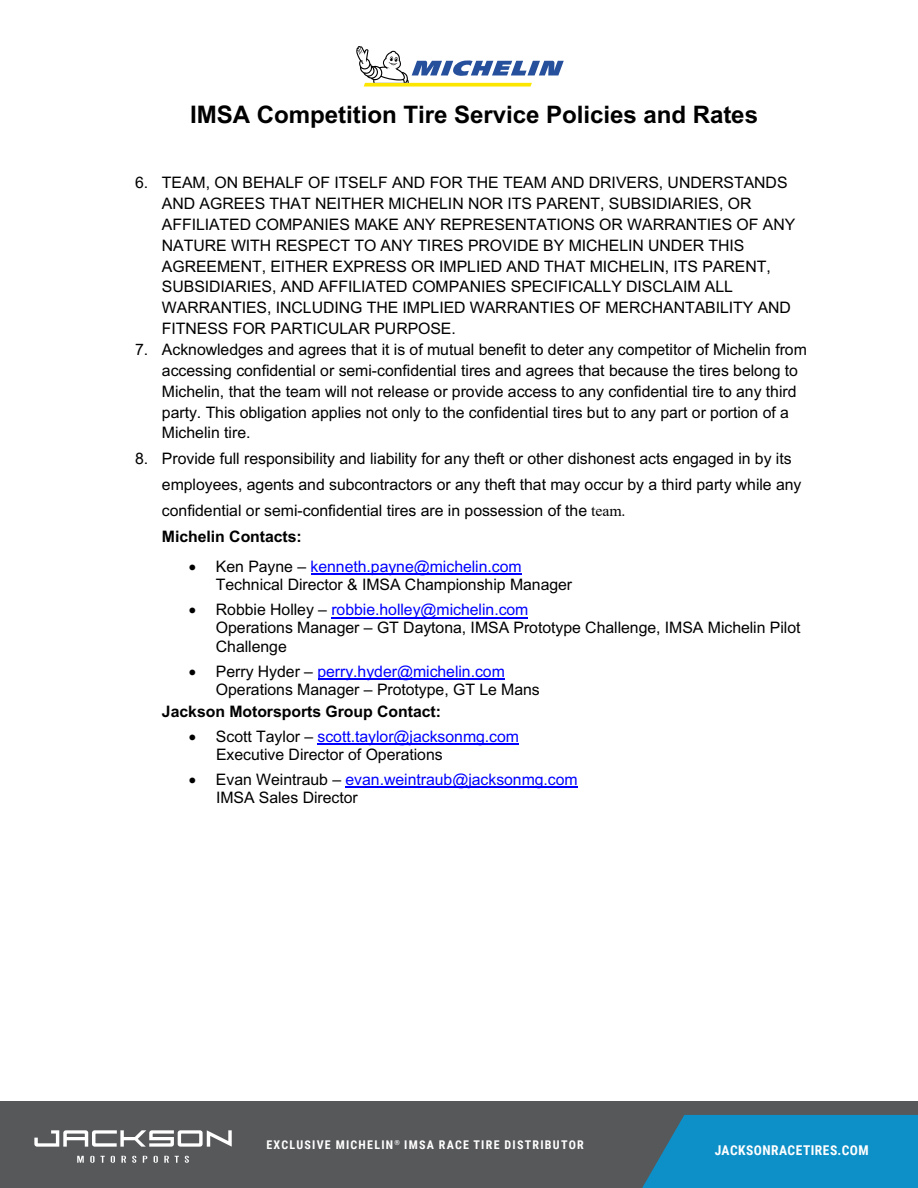
<style>
.page{position:relative;width:918px;height:1188px;background:#fff}
.page>*{position:absolute;margin:0;border:0;box-sizing:border-box;transform-origin:0 0}
.t1{font:700 24.15px "Arial";letter-spacing:-.005em;color:#000}
.t2{font:15.9px/20.9px "Arial";letter-spacing:-.005em;color:#000}
.t3{font:700 15.9px "Arial";letter-spacing:-.005em;color:#000}
.t4{font:700 13.5px "Roboto Condensed";letter-spacing:.035em;color:#fff}
.t5{font:700 12px "Roboto Condensed";letter-spacing:.105em;color:#fff}
.s1{font-family:"Times New Roman"}
.s2{font-weight:700}
.s3{color:#00f}
</style>
<div class="page">
<hr style="left:318px;top:743px;width:201px;height:1px;background:#00f">
<hr style="left:346px;top:787px;width:232px;height:1px;background:#00f">
<div style="left:0;top:1102px;width:918px;height:86px;background:#57585a"></div>
<svg style="left:642px;top:1115px;width:276px;height:73px;background:#128abe"></svg>
<svg style="left:34px;top:1130px;width:198px;height:17px"></svg>
<svg style="left:77px;top:1156px;width:7px;height:7px"></svg>
<svg style="left:90px;top:1156px;width:15px;height:7px"></svg>
<svg style="left:111px;top:1156px;width:4px;height:7px"></svg>
<svg style="left:121px;top:1156px;width:5px;height:7px"></svg>
<svg style="left:132px;top:1156px;width:4px;height:7px"></svg>
<svg style="left:143px;top:1156px;width:4px;height:7px"></svg>
<svg style="left:154px;top:1156px;width:4px;height:7px"></svg>
<svg style="left:164px;top:1156px;width:5px;height:7px"></svg>
<svg style="left:175px;top:1156px;width:4px;height:7px"></svg>
<svg style="left:185px;top:1156px;width:4px;height:7px"></svg>
<hr style="left:311px;top:574px;width:210px;height:1px;background:#00f">
<hr style="left:332px;top:617px;width:196px;height:1px;background:#00f">
<hr style="left:318px;top:679px;width:187px;height:1px;background:#00f">
<svg style="left:356px;top:46px;width:208px;height:41px"></svg>
<h1 class="t1" style="left:190px;top:97px;width:569px">IMSA Competition Tire Service Policies and Rates</h1>
<p class="t2" style="left:162px;top:172px;width:635px;text-indent:-27px">6. TEAM, ON BEHALF OF ITSELF AND FOR THE TEAM AND DRIVERS, UNDERSTANDS AND AGREES THAT NEITHER MICHELIN NOR ITS PARENT, SUBSIDIARIES, OR AFFILIATED COMPANIES MAKE ANY REPRESENTATIONS OR WARRANTIES OF ANY NATURE WITH RESPECT TO ANY TIRES PROVIDE BY MICHELIN UNDER THIS AGREEMENT, EITHER EXPRESS OR IMPLIED AND THAT MICHELIN, ITS PARENT, SUBSIDIARIES, AND AFFILIATED COMPANIES SPECIFICALLY DISCLAIM ALL WARRANTIES, INCLUDING THE IMPLIED WARRANTIES OF MERCHANTABILITY AND FITNESS FOR PARTICULAR PURPOSE.</p>
<p class="t2" style="left:162px;top:339px;width:646px;text-indent:-27px">7. Acknowledges and agrees that it is of mutual benefit to deter any competitor of Michelin from accessing confidential or semi-confidential tires and agrees that because the tires belong to Michelin, that the team will not release or provide access to any confidential tire to any third party. This obligation applies not only to the confidential tires but to any part or portion of a Michelin tire.</p>
<p class="t2" style="left:162px;top:446px;width:641px;line-height:26px;text-indent:-27px">8. Provide full responsibility and liability for any theft or other dishonest acts engaged in by its employees, agents and subcontractors or any theft that may occur by a third party while any confidential or semi-confidential tires are in possession of the <span class="s1">team.<br></span><span class="s2">Michelin Contacts:</span></p>
<p class="t2" style="left:216px;top:557px;width:358px;line-height:18px;text-indent:-27px">• Ken Payne – <span class="s3">kenneth.payne@michelin.com<br></span>Technical Director &amp; IMSA Championship Manager</p>
<p class="t2" style="left:216px;top:600px;width:586px;line-height:18.1px;text-indent:-27px">• Robbie Holley – <span class="s3">robbie.holley@michelin.com<br></span>Operations Manager – GT Daytona, IMSA Prototype Challenge, IMSA Michelin Pilot<br>Challenge</p>
<p class="t2" style="left:216px;top:662px;width:325px;line-height:18px;text-indent:-27px">• Perry Hyder – <span class="s3">perry.hyder@michelin.com<br></span>Operations Manager – Prototype, GT Le Mans</p>
<p class="t3" style="left:162px;top:700px;width:281px">Jackson Motorsports Group Contact:</p>
<p class="t2" style="left:216px;top:727px;width:305px;line-height:18.3px;text-indent:-27px">• Scott Taylor – <span class="s3">scott.taylor@jacksonmg.com<br></span>Executive Director of Operations</p>
<p class="t2" style="left:216px;top:770px;width:363px;line-height:18px;text-indent:-27px">• Evan Weintraub – <span class="s3">evan.weintraub@jacksonmg.com<br></span>IMSA Sales Director</p>
<p class="t5" style="left:266px;top:1136px;width:319px">EXCLUSIVE MICHELIN<sup>®</sup> IMSA RACE TIRE DISTRIBUTOR</p>
<p class="t4" style="left:715px;top:1141px;width:156px">JACKSONRACETIRES.COM</p>
</div>
